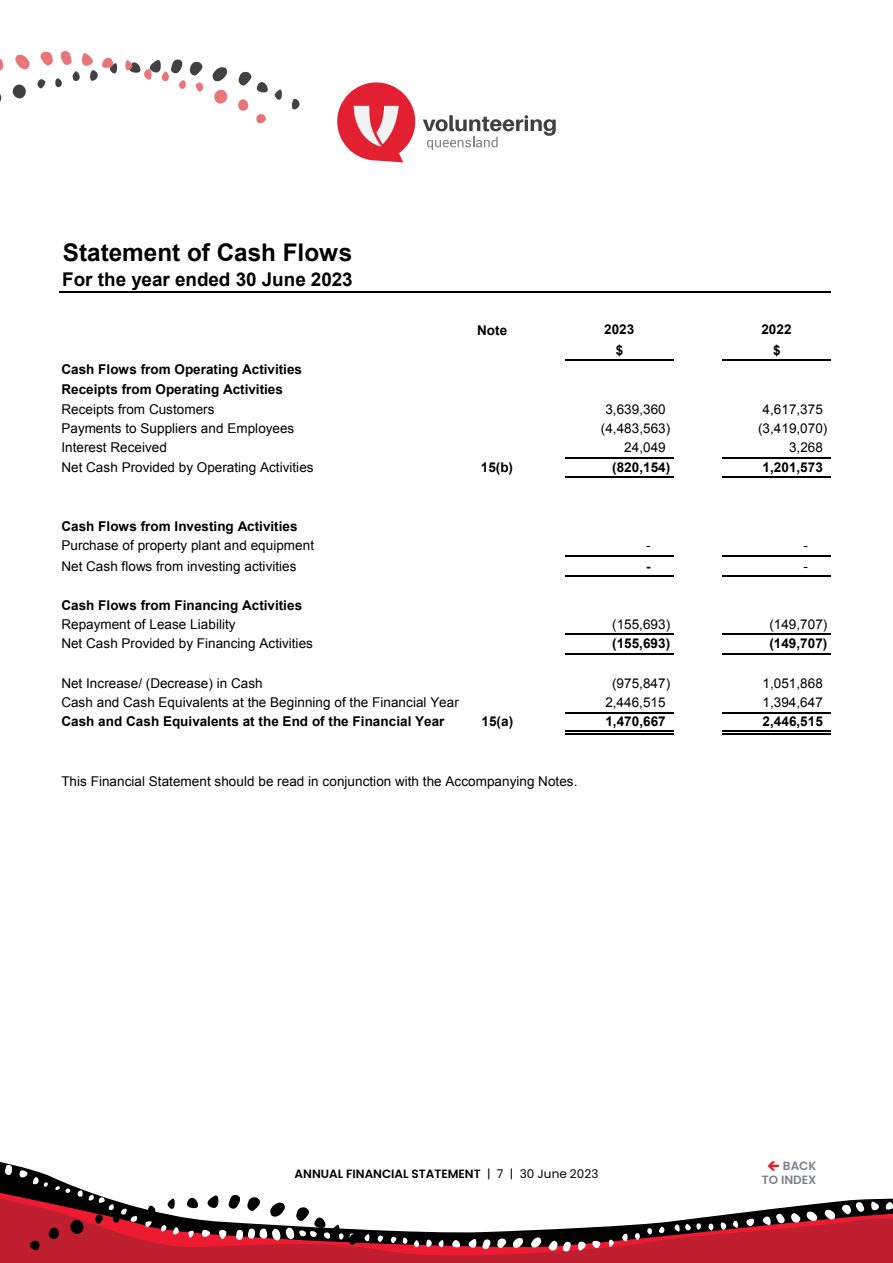
<style>
.page{position:relative;width:893px;height:1263px;background:#fff}
.page>*{position:absolute;margin:0;border:0;box-sizing:border-box;transform-origin:0 0}
.t1{font:700 24.3px "Arial";color:#000}
.t2{font:700 18.9px "Arial";letter-spacing:-.005em;color:#000}
.t3{font:13.5px "Arial";letter-spacing:.005em;color:#000}
.t4{font:700 13.5px/19.6px "Arial";color:#000}
.t5{font:600 12px "Poppins";color:#000}
.t6{font:600 12px/13.5px "Poppins";color:#808285;text-align:right}
.s1{font-weight:400}
</style>
<div class="page">
<svg style="left:0;top:1249px;width:893px;height:13px;background:#c11d2d"></svg>
<svg style="left:0;top:1162px;width:893px;height:87px"></svg>
<svg style="left:871px;top:1200px;width:22px;height:11px"></svg>
<svg style="left:824px;top:1201px;width:41px;height:19px"></svg>
<svg style="left:708px;top:1220px;width:30px;height:11px"></svg>
<svg style="left:673px;top:1222px;width:28px;height:10px"></svg>
<svg style="left:746px;top:1210px;width:72px;height:18px"></svg>
<svg style="left:658px;top:1226px;width:7px;height:9px"></svg>
<svg style="left:647px;top:1227px;width:5px;height:8px"></svg>
<svg style="left:622px;top:1232px;width:18px;height:10px"></svg>
<svg style="left:609px;top:1239px;width:7px;height:9px"></svg>
<svg style="left:578px;top:1240px;width:22px;height:12px"></svg>
<svg style="left:548px;top:1239px;width:23px;height:13px"></svg>
<svg style="left:530px;top:1236px;width:12px;height:13px"></svg>
<svg style="left:377px;top:1233px;width:7px;height:9px"></svg>
<svg style="left:391px;top:1235px;width:17px;height:9px"></svg>
<svg style="left:414px;top:1238px;width:30px;height:10px"></svg>
<svg style="left:452px;top:1236px;width:72px;height:15px"></svg>
<svg style="left:3px;top:1164px;width:10px;height:12px"></svg>
<svg style="left:187px;top:1194px;width:183px;height:52px"></svg>
<svg style="left:19px;top:1169px;width:160px;height:84px"></svg>
<svg style="left:767px;top:1161px;width:12px;height:9px"></svg>
<hr style="left:565px;top:359px;width:108px;height:1px;background:#000">
<hr style="left:565px;top:457px;width:108px;height:1px;background:#000">
<hr style="left:565px;top:477px;width:108px;height:1px;background:#000">
<hr style="left:565px;top:555px;width:108px;height:1px;background:#000">
<hr style="left:565px;top:575px;width:108px;height:1px;background:#000">
<hr style="left:565px;top:634px;width:108px;height:1px;background:#000">
<hr style="left:565px;top:653px;width:108px;height:2px;background:#000">
<hr style="left:565px;top:712px;width:108px;height:1px;background:#000">
<hr style="left:565px;top:730px;width:108px;height:2px;background:#000">
<hr style="left:565px;top:733px;width:108px;height:1px;background:#000">
<hr style="left:59px;top:291px;width:771px;height:1px;background:#000">
<hr style="left:722px;top:359px;width:108px;height:1px;background:#000">
<hr style="left:722px;top:457px;width:108px;height:1px;background:#000">
<hr style="left:722px;top:477px;width:108px;height:1px;background:#000">
<hr style="left:722px;top:555px;width:108px;height:1px;background:#000">
<hr style="left:722px;top:575px;width:108px;height:1px;background:#000">
<hr style="left:722px;top:634px;width:108px;height:1px;background:#000">
<hr style="left:722px;top:653px;width:108px;height:2px;background:#000">
<hr style="left:722px;top:712px;width:108px;height:1px;background:#000">
<hr style="left:722px;top:730px;width:108px;height:2px;background:#000">
<hr style="left:722px;top:733px;width:108px;height:1px;background:#000">
<svg style="left:337px;top:82px;width:78px;height:80px"></svg>
<svg style="left:423px;top:115px;width:133px;height:35px"></svg>
<svg style="left:291px;top:98px;width:9px;height:12px"></svg>
<svg style="left:0;top:84px;width:26px;height:18px"></svg>
<svg style="left:125px;top:59px;width:79px;height:33px"></svg>
<svg style="left:37px;top:51px;width:80px;height:38px"></svg>
<svg style="left:0;top:58px;width:4px;height:13px"></svg>
<svg style="left:15px;top:54px;width:15px;height:16px"></svg>
<svg style="left:212px;top:67px;width:70px;height:57px"></svg>
<h1 class="t1" style="left:63px;top:237px;width:291px">Statement of Cash Flows</h1>
<h2 class="t2" style="left:62px;top:266px;width:292px">For the year ended 30 June 2023</h2>
<p class="t4" style="left:477px;top:321px;width:31px">Note</p>
<p class="t4" style="left:604px;top:320px;width:32px">2023</p>
<p class="t4" style="left:761px;top:320px;width:32px">2022</p>
<p class="t4" style="left:616px;top:341px;width:9px">$</p>
<p class="t4" style="left:773px;top:341px;width:9px">$</p>
<p class="t4" style="left:61px;top:360px;width:242px">Cash Flows from Operating Activities<br>Receipts from Operating Activities</p>
<p class="t3" style="left:61px;top:401px;width:155px">Receipts from Customers</p>
<p class="t3" style="left:605px;top:401px;width:62px">3,639,360</p>
<p class="t3" style="left:763px;top:401px;width:62px">4,617,375</p>
<p class="t3" style="left:61px;top:419px;width:234px">Payments to Suppliers and Employees</p>
<p class="t3" style="left:601px;top:419px;width:71px">(4,483,563)</p>
<p class="t3" style="left:758px;top:419px;width:71px">(3,419,070)</p>
<p class="t3" style="left:61px;top:439px;width:107px">Interest Received</p>
<p class="t3" style="left:624px;top:439px;width:43px">24,049</p>
<p class="t3" style="left:789px;top:439px;width:35px">3,268</p>
<p class="t3" style="left:61px;top:458px;width:254px">Net Cash Provided by Operating Activities</p>
<p class="t4" style="left:481px;top:458px;width:34px">15(b)</p>
<p class="t4" style="left:612px;top:458px;width:60px">(820,154)</p>
<p class="t4" style="left:763px;top:458px;width:62px">1,201,573</p>
<p class="t4" style="left:61px;top:517px;width:238px">Cash Flows from Investing Activities</p>
<p class="t3" style="left:61px;top:537px;width:254px">Purchase of property plant and equipment</p>
<p class="t3" style="left:646px;top:537px;width:6px">-</p>
<p class="t3" style="left:803px;top:537px;width:6px">-</p>
<p class="t3" style="left:61px;top:557px;width:237px">Net Cash flows from investing activities</p>
<p class="t4" style="left:646px;top:556px;width:6px">-</p>
<p class="t3" style="left:803px;top:557px;width:6px">-</p>
<p class="t4" style="left:61px;top:596px;width:242px">Cash Flows from Financing Activities</p>
<p class="t3" style="left:61px;top:615px;width:176px">Repayment of Lease Liability</p>
<p class="t3" style="left:612px;top:615px;width:60px">(155,693)</p>
<p class="t3" style="left:769px;top:615px;width:60px">(149,707)</p>
<p class="t3" style="left:61px;top:635px;width:253px">Net Cash Provided by Financing Activities</p>
<p class="t4" style="left:612px;top:634px;width:60px">(155,693)</p>
<p class="t4" style="left:769px;top:634px;width:60px">(149,707)</p>
<p class="t3" style="left:61px;top:674px;width:203px">Net Increase/ (Decrease) in Cash</p>
<p class="t3" style="left:612px;top:674px;width:60px">(975,847)</p>
<p class="t3" style="left:762px;top:674px;width:62px">1,051,868</p>
<p class="t3" style="left:61px;top:694px;width:399px">Cash and Cash Equivalents at the Beginning of the Financial Year</p>
<p class="t3" style="left:605px;top:694px;width:62px">2,446,515</p>
<p class="t3" style="left:762px;top:694px;width:62px">1,394,647</p>
<p class="t4" style="left:61px;top:712px;width:385px">Cash and Cash Equivalents at the End of the Financial Year</p>
<p class="t4" style="left:481px;top:712px;width:33px">15(a)</p>
<p class="t4" style="left:605px;top:712px;width:62px">1,470,667</p>
<p class="t4" style="left:763px;top:712px;width:62px">2,446,515</p>
<p class="t3" style="left:61px;top:772px;width:518px">This Financial Statement should be read in conjunction with the Accompanying Notes.</p>
<p class="t5" style="left:295px;top:1166px;width:305px">ANNUAL FINANCIAL STATEMENT <span class="s1">| 7 | 30 June 2023</span></p>
<p class="t6" style="left:762px;top:1159px;width:56px">BACK<br>TO INDEX</p>
</div>
